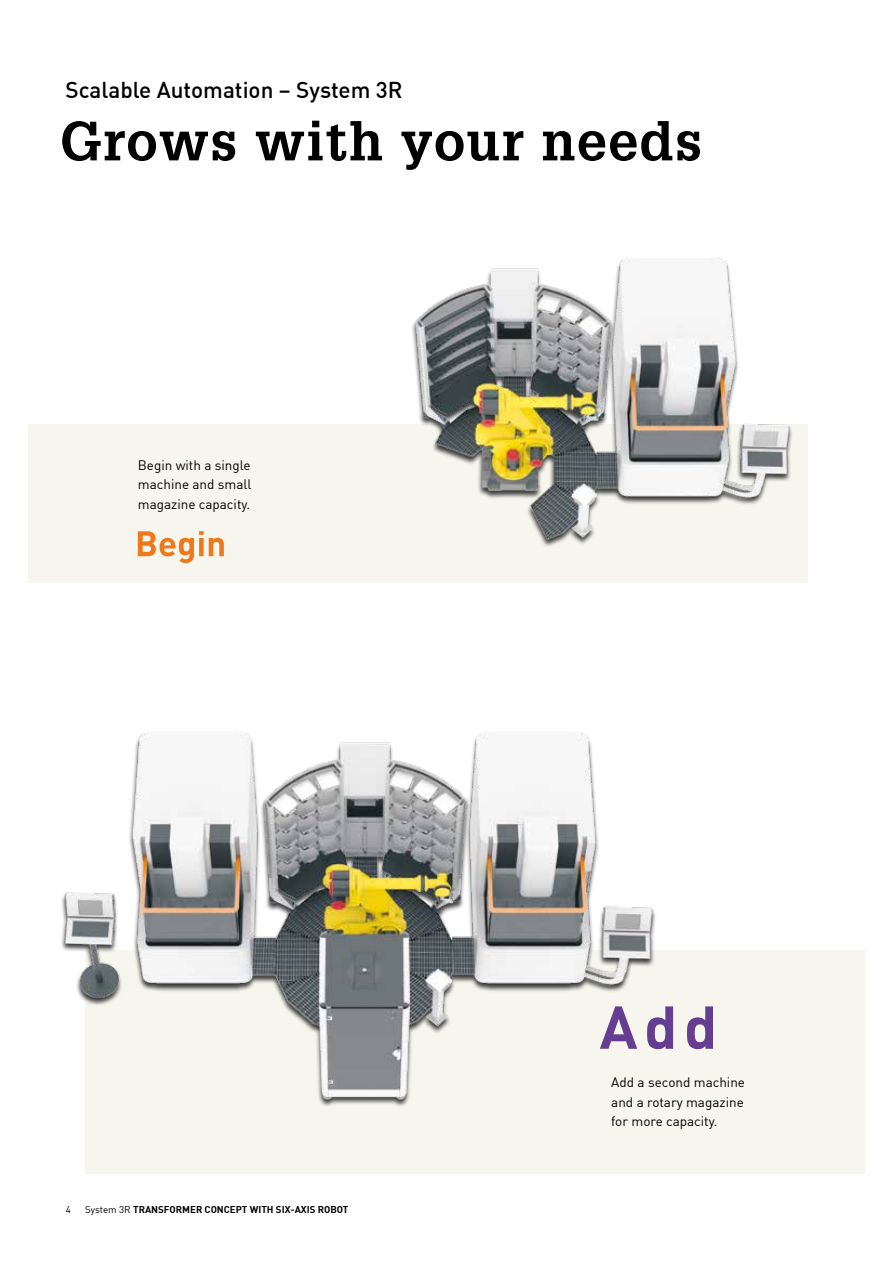
<style>
.page{position:relative;width:893px;height:1263px;background:#fff}
.page>*{position:absolute;margin:0;border:0;box-sizing:border-box;transform-origin:0 0}
.t1{font:700 59.55px "DIN";color:#653d91}
.t2{font:700 54px "Glypha LT Pro";letter-spacing:.025em;color:#000}
.t3{font:500 22.5px "DIN";color:#000}
.t4{font:13.5px/19.5px "DIN";color:#000;text-align:justify}
.t5{font:700 9.75px "DIN";color:#000}
.t6{font:9.75px "DIN";color:#000}
.s1{font-weight:400}
</style>
<div class="page">
<div style="left:29px;top:424px;width:779px;height:159px;background:#f6f5ee"></div>
<div style="left:85px;top:950px;width:780px;height:224px;background:#f6f5ee"></div>
<img style="left:412px;top:257px;width:380px;height:289px">
<img style="left:61px;top:733px;width:595px;height:373px">
<svg style="left:138px;top:531px;width:86px;height:32px"></svg>
<h3 class="t3" style="left:66px;top:75px;width:339px">Scalable Automation – System 3R</h3>
<h2 class="t2" style="left:60px;top:108px;width:644px">Grows with your needs</h2>
<p class="t4" style="left:138px;top:455px;width:115px">Begin with a single machine and small magazine capacity.</p>
<p class="t6" style="left:66px;top:1203px;width:7px">4</p>
<p class="t5" style="left:85px;top:1203px;width:265px"><span class="s1">System 3R</span> TRANSFORMER CONCEPT WITH SIX-AXIS ROBOT</p>
<h1 class="t1" style="left:600px;top:988px;width:119px">Add</h1>
<p class="t4" style="left:611px;top:1072px;width:135px">Add a second machine and a rotary magazine for more capacity.</p>
</div>
